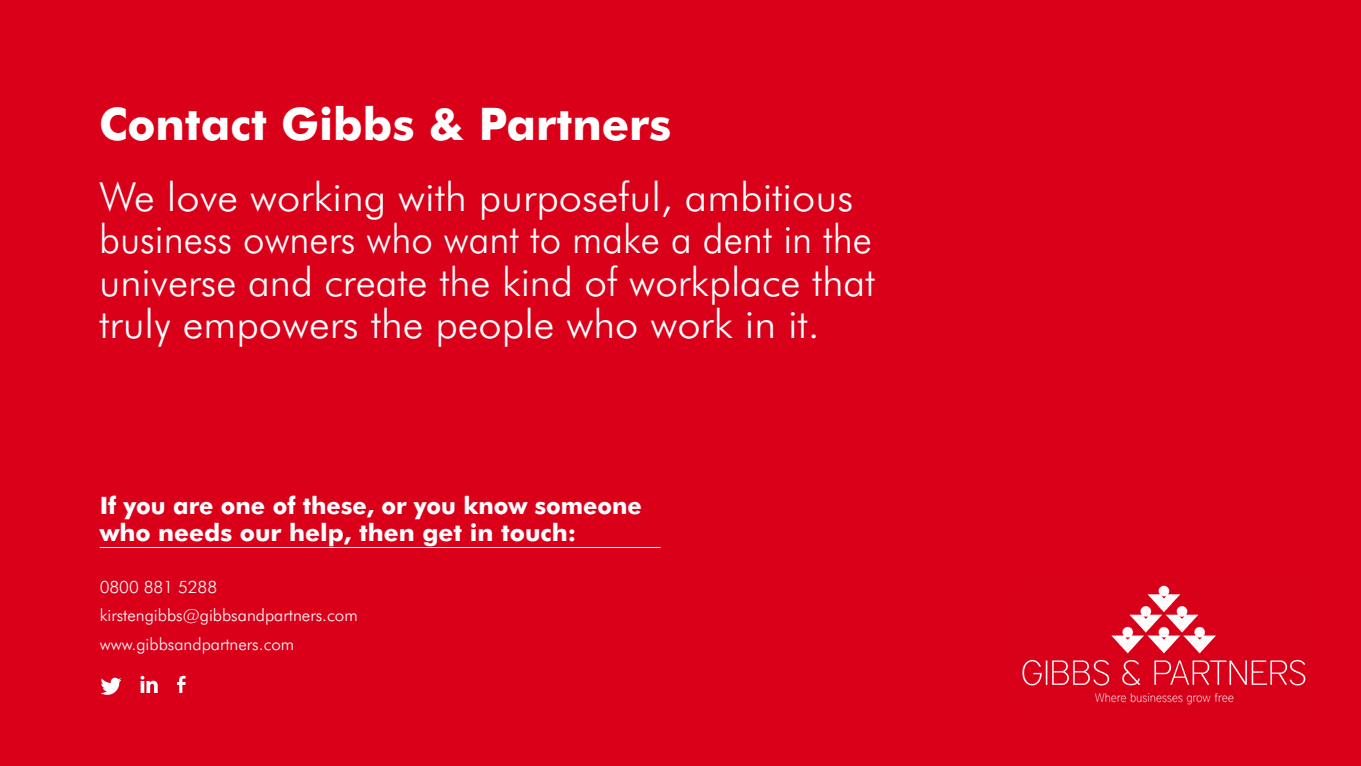
<style>
.page{position:relative;width:1361px;height:766px;background:#fff}
.page>*{position:absolute;margin:0;border:0;box-sizing:border-box;transform-origin:0 0}
.t1{font:700 45px "Futura BT";color:#fff}
.t2{font:300 40px/42.5px "Futura BT";color:#fff;scale:1.04 1}
.t3{font:700 24px/27px "Futura BT";color:#fff}
.t4{font:300 17px/28.5px "Futura BT";color:#fff}
</style>
<div class="page">
<div style="left:0;top:0;width:1361px;height:765px;background:#da001a"></div>
<hr style="left:100px;top:547px;width:560px;height:1px;background:#fff">
<svg style="left:101px;top:677px;width:20px;height:17px"></svg>
<svg style="left:141px;top:675px;width:17px;height:17px"></svg>
<svg style="left:177px;top:675px;width:9px;height:17px"></svg>
<img style="left:1019px;top:585px;width:287px;height:121px">
<p class="t1" style="left:99px;top:97px;width:573px">Contact Gibbs &amp; Partners</p>
<p class="t2" style="left:99px;top:175px;width:748px">We love working with purposeful, ambitious business owners who want to make a dent in the universe and create the kind of workplace that truly empowers the people who work in it.</p>
<p class="t3" style="left:100px;top:492px;width:544px">If you are one of these, or you know someone who needs our help, then get in touch:</p>
<p class="t4" style="left:100px;top:572px;width:259px">0800 881 5288 kirstengibbs@gibbsandpartners.com www.gibbsandpartners.com</p>
</div>
